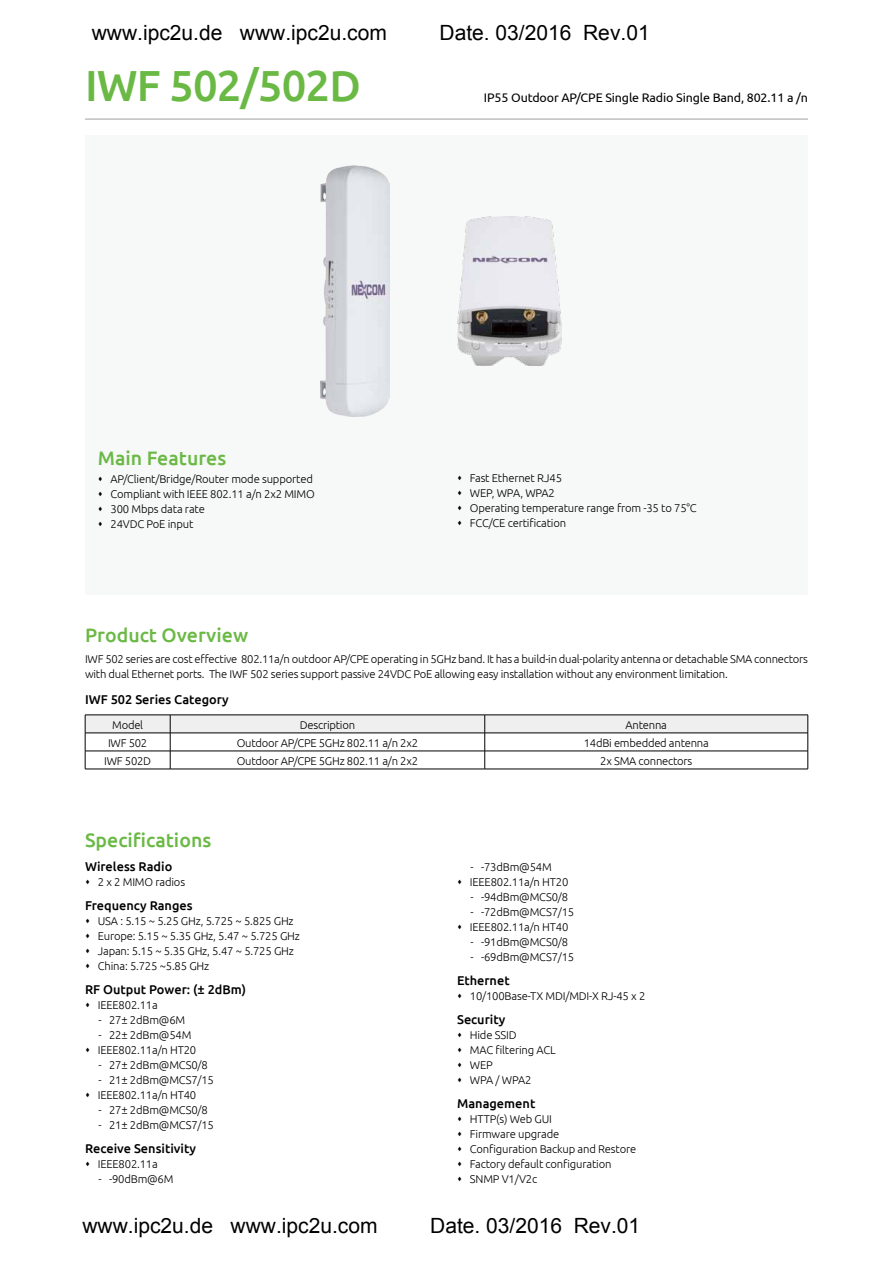
<style>
.page{position:relative;width:893px;height:1263px;background:#fff}
.page>*{position:absolute;margin:0;border:0;box-sizing:border-box;transform-origin:0 0}
.t1{font:500 43.5px "Ubuntu";letter-spacing:-.02em;color:#6ab945}
.t2{font:21px "Arial";color:#000}
.t3{font:500 19.5px "Ubuntu";color:#6ab945}
.t4{font:500 12.75px "Ubuntu";color:#000}
.t5{font:12.45px "Ubuntu";letter-spacing:-.01em;color:#000}
.t6{font:300 11.25px/15px "Ubuntu";letter-spacing:-.015em;color:#000}
</style>
<div class="page">
<hr style="left:85px;top:119px;width:723px;height:1px;background:#9fa0a0">
<div style="left:85px;top:136px;width:723px;height:459px;background:#f7f8f8"></div>
<svg style="left:85px;top:715px;width:724px;height:54px"></svg>
<hr style="left:85px;top:769px;width:85px;height:1px;background:#000">
<hr style="left:170px;top:769px;width:315px;height:1px;background:#000">
<hr style="left:485px;top:769px;width:323px;height:1px;background:#000">
<img style="left:320px;top:166px;width:70px;height:251px">
<img style="left:457px;top:217px;width:104px;height:149px">
<h2 class="t2" style="left:92px;top:19px;width:297px">www.ipc2u.de www.ipc2u.com</h2>
<h2 class="t2" style="left:440px;top:19px;width:212px">Date. 03/2016 Rev.01</h2>
<h1 class="t1" style="left:85px;top:58px;width:277px">IWF 502/502D</h1>
<p class="t5" style="left:484px;top:90px;width:326px">IP55 Outdoor AP/CPE Single Radio Single Band, 802.11 a /n</p>
<h3 class="t3" style="left:98px;top:446px;width:130px">Main Features</h3>
<p class="t6" style="left:111px;top:471px;width:206px">AP/Client/Bridge/Router mode supported<br>Compliant with IEEE 802.11 a/n 2x2 MIMO<br>300 Mbps data rate<br>24VDC PoE input</p>
<p class="t6" style="left:470px;top:471px;width:228px">Fast Ethernet RJ45<br>WEP, WPA, WPA2<br>Operating temperature range from -35 to 75°C<br>FCC/CE certification</p>
<h3 class="t3" style="left:85px;top:622px;width:165px">Product Overview</h3>
<p class="t6" style="left:85px;top:651px;width:724px">IWF 502 series are cost effective 802.11a/n outdoor AP/CPE operating in 5GHz band. It has a build-in dual-polarity antenna or detachable SMA connectors with dual Ethernet ports. The IWF 502 series support passive 24VDC PoE allowing easy installation without any environment limitation.</p>
<p class="t4" style="left:85px;top:691px;width:145px">IWF 502 Series Category</p>
<p class="t6" style="left:112px;top:717px;width:32px">Model</p>
<p class="t6" style="left:300px;top:717px;width:57px">Description</p>
<p class="t6" style="left:626px;top:717px;width:43px">Antenna</p>
<p class="t6" style="left:108px;top:735px;width:41px">IWF 502</p>
<p class="t6" style="left:237px;top:735px;width:183px">Outdoor AP/CPE 5GHz 802.11 a/n 2x2</p>
<p class="t6" style="left:584px;top:735px;width:127px">14dBi embedded antenna</p>
<p class="t6" style="left:104px;top:753px;width:48px">IWF 502D</p>
<p class="t6" style="left:237px;top:753px;width:183px">Outdoor AP/CPE 5GHz 802.11 a/n 2x2</p>
<p class="t6" style="left:600px;top:753px;width:94px">2x SMA connectors</p>
<h3 class="t3" style="left:85px;top:827px;width:128px">Specifications</h3>
<p class="t4" style="left:85px;top:858px;width:89px">Wireless Radio</p>
<p class="t6" style="left:98px;top:874px;width:89px">2 x 2 MIMO radios</p>
<p class="t4" style="left:85px;top:897px;width:109px">Frequency Ranges</p>
<p class="t6" style="left:98px;top:913px;width:204px">USA : 5.15 ~ 5.25 GHz, 5.725 ~ 5.825 GHz Europe: 5.15 ~ 5.35 GHz, 5.47 ~ 5.725 GHz Japan: 5.15 ~ 5.35 GHz, 5.47 ~ 5.725 GHz China: 5.725 ~5.85 GHz</p>
<p class="t4" style="left:85px;top:981px;width:162px">RF Output Power: (± 2dBm)</p>
<p class="t6" style="left:98px;top:997px;width:62px">IEEE802.11a</p>
<p class="t6" style="left:99px;top:1012px;width:88px">- 27± 2dBm@6M</p>
<p class="t6" style="left:98px;top:1027px;width:100px">- 22± 2dBm@54M<br>IEEE802.11a/n HT20</p>
<p class="t6" style="left:99px;top:1057px;width:111px">- 27± 2dBm@MCS0/8</p>
<p class="t6" style="left:98px;top:1072px;width:118px">- 21± 2dBm@MCS7/15<br>IEEE802.11a/n HT40</p>
<p class="t6" style="left:99px;top:1102px;width:111px">- 27± 2dBm@MCS0/8</p>
<p class="t6" style="left:99px;top:1117px;width:117px">- 21± 2dBm@MCS7/15</p>
<p class="t4" style="left:85px;top:1140px;width:113px">Receive Sensitivity</p>
<p class="t6" style="left:98px;top:1156px;width:62px">IEEE802.11a</p>
<p class="t6" style="left:99px;top:1171px;width:77px">- -90dBm@6M</p>
<p class="t6" style="left:470px;top:859px;width:100px">- -73dBm@54M<br>IEEE802.11a/n HT20</p>
<p class="t6" style="left:471px;top:889px;width:99px">- -94dBm@MCS0/8</p>
<p class="t6" style="left:470px;top:904px;width:106px">- -72dBm@MCS7/15<br>IEEE802.11a/n HT40</p>
<p class="t6" style="left:471px;top:934px;width:99px">- -91dBm@MCS0/8</p>
<p class="t6" style="left:471px;top:949px;width:105px">- -69dBm@MCS7/15</p>
<p class="t4" style="left:457px;top:972px;width:54px">Ethernet</p>
<p class="t6" style="left:470px;top:988px;width:177px">10/100Base-TX MDI/MDI-X RJ-45 x 2</p>
<p class="t4" style="left:457px;top:1011px;width:50px">Security</p>
<p class="t6" style="left:470px;top:1027px;width:87px">Hide SSID<br>MAC filtering ACL<br>WEP<br>WPA / WPA2</p>
<p class="t4" style="left:457px;top:1095px;width:80px">Management</p>
<p class="t6" style="left:470px;top:1111px;width:168px">HTTP(s) Web GUI<br>Firmware upgrade<br>Configuration Backup and Restore<br>Factory default configuration<br>SNMP V1/V2c</p>
<h2 class="t2" style="left:82px;top:1212px;width:297px">www.ipc2u.de www.ipc2u.com</h2>
<h2 class="t2" style="left:430px;top:1212px;width:212px">Date. 03/2016 Rev.01</h2>
</div>
